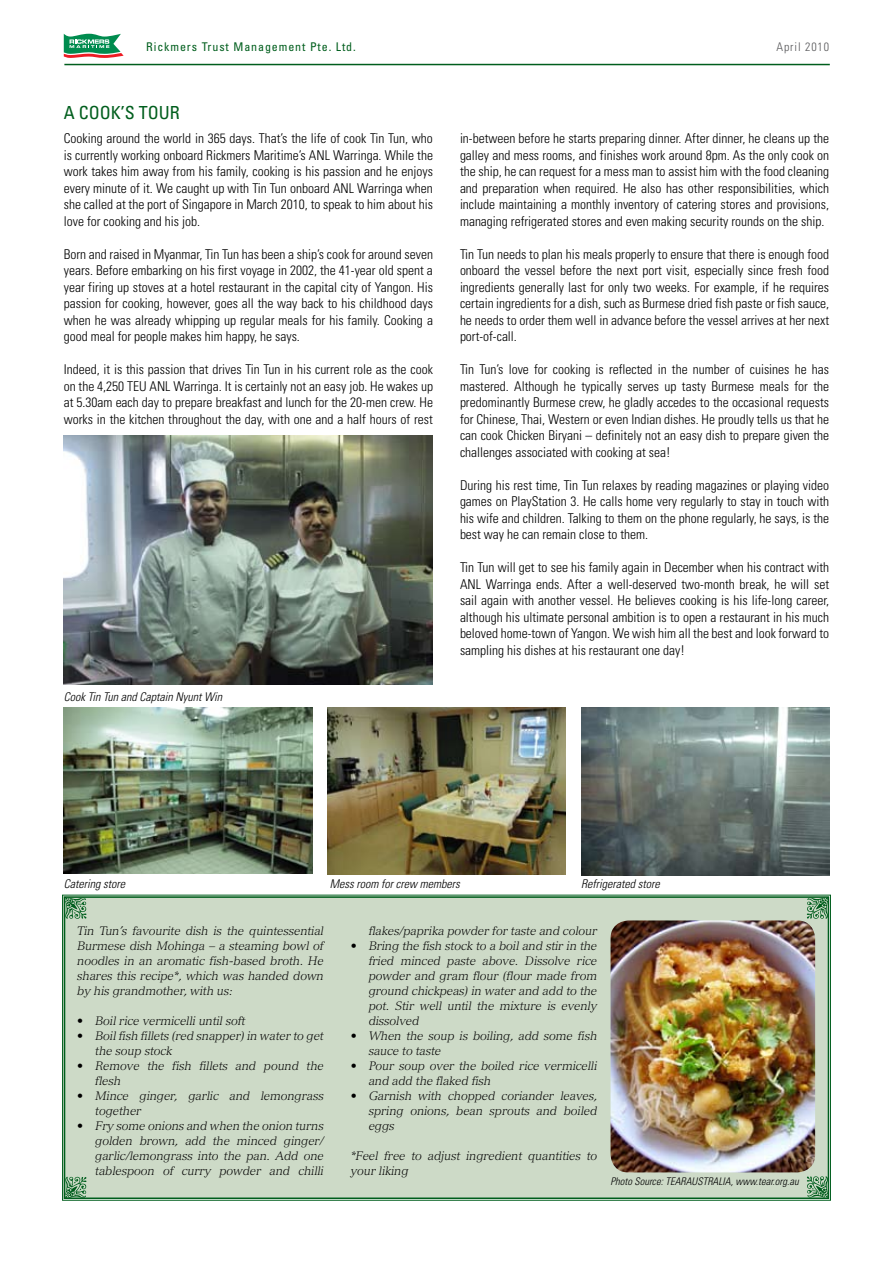
<style>
.page{position:relative;width:893px;height:1263px;background:#fff}
.page>*{position:absolute;margin:0;border:0;box-sizing:border-box;transform-origin:0 0}
.t1{font:condensed 18px "Univers LT Std";color:#005e1d}
.t2{font:300 condensed 13.5px/16.5px "Univers LT Std";color:#000;text-align:justify}
.t3{font:italic 300 12px/15px "Versailles LT Std";color:#000}
.t4{font:italic 300 condensed 12px "Univers LT Std";color:#000}
.t5{font:condensed 12px "Univers LT Std";letter-spacing:.075em;color:#005e1d}
.t6{font:300 condensed 12px "Univers LT Std";letter-spacing:.075em;color:#58585a}
.t7{font:italic 300 condensed 10.5px "Univers LT Std";color:#000}
</style>
<div class="page">
<div style="left:62px;top:895px;width:769px;height:306px;background:#cddac7"></div>
<div style="left:64px;top:896px;width:765px;height:303px;border:2px solid #005e1d"></div>
<img style="left:582px;top:707px;width:247px;height:168px">
<hr style="left:64px;top:64px;width:766px;height:1px;background:#005e1d">
<img style="left:64px;top:436px;width:369px;height:248px">
<img style="left:328px;top:707px;width:237px;height:167px">
<img style="left:64px;top:707px;width:249px;height:167px">
<svg style="left:64px;top:34px;width:60px;height:24px"></svg>
<img style="left:611px;top:920px;width:204px;height:252px;border-radius:18px">
<svg style="left:65px;top:897px;width:21px;height:22px"></svg>
<svg style="left:65px;top:1177px;width:21px;height:21px"></svg>
<svg style="left:807px;top:897px;width:21px;height:22px"></svg>
<svg style="left:807px;top:1176px;width:21px;height:22px"></svg>
<p class="t5" style="left:146px;top:39px;width:211px">Rickmers Trust Management Pte. Ltd.</p>
<p class="t6" style="left:776px;top:40px;width:54px">April 2010</p>
<h1 class="t1" style="left:64px;top:101px;width:113px">a cook’s tour</h1>
<p class="t2" style="left:64px;top:130px;width:371px">Cooking around the world in 365 days. That’s the life of cook Tin Tun, who is currently working onboard Rickmers Maritime’s ANL Warringa. While the work takes him away from his family, cooking is his passion and he enjoys every minute of it. We caught up with Tin Tun onboard ANL Warringa when she called at the port of Singapore in March 2010, to speak to him about his love for cooking and his job.</p>
<p class="t2" style="left:64px;top:245px;width:371px">Born and raised in Myanmar, Tin Tun has been a ship’s cook for around seven years. Before embarking on his first voyage in 2002, the 41-year old spent a year firing up stoves at a hotel restaurant in the capital city of Yangon. His passion for cooking, however, goes all the way back to his childhood days when he was already whipping up regular meals for his family. Cooking a good meal for people makes him happy, he says.</p>
<p class="t2" style="left:64px;top:361px;width:371px">Indeed, it is this passion that drives Tin Tun in his current role as the cook on the 4,250 TEU ANL Warringa. It is certainly not an easy job. He wakes up at 5.30am each day to prepare breakfast and lunch for the 20-men crew. He works in the kitchen throughout the day, with one and a half hours of rest</p>
<p class="t4" style="left:64px;top:689px;width:160px">Cook Tin Tun and Captain Nyunt Win</p>
<p class="t2" style="left:460px;top:130px;width:371px">in-between before he starts preparing dinner. After dinner, he cleans up the galley and mess rooms, and finishes work around 8pm. As the only cook on the ship, he can request for a mess man to assist him with the food cleaning and preparation when required. He also has other responsibilities, which include maintaining a monthly inventory of catering stores and provisions, managing refrigerated stores and even making security rounds on the ship.</p>
<p class="t2" style="left:460px;top:245px;width:371px">Tin Tun needs to plan his meals properly to ensure that there is enough food onboard the vessel before the next port visit, especially since fresh food ingredients generally last for only two weeks. For example, if he requires certain ingredients for a dish, such as Burmese dried fish paste or fish sauce, he needs to order them well in advance before the vessel arrives at her next port-of-call.</p>
<p class="t2" style="left:460px;top:361px;width:371px">Tin Tun’s love for cooking is reflected in the number of cuisines he has mastered. Although he typically serves up tasty Burmese meals for the predominantly Burmese crew, he gladly accedes to the occasional requests for Chinese, Thai, Western or even Indian dishes. He proudly tells us that he can cook Chicken Biryani – definitely not an easy dish to prepare given the challenges associated with cooking at sea!</p>
<p class="t2" style="left:460px;top:476px;width:371px">During his rest time, Tin Tun relaxes by reading magazines or playing video games on PlayStation 3. He calls home very regularly to stay in touch with his wife and children. Talking to them on the phone regularly, he says, is the best way he can remain close to them.</p>
<p class="t2" style="left:460px;top:559px;width:371px">Tin Tun will get to see his family again in December when his contract with ANL Warringa ends. After a well-deserved two-month break, he will set sail again with another vessel. He believes cooking is his life-long career, although his ultimate personal ambition is to open a restaurant in his much beloved home-town of Yangon. We wish him all the best and look forward to sampling his dishes at his restaurant one day!</p>
<p class="t4" style="left:64px;top:877px;width:63px">Catering store</p>
<p class="t4" style="left:330px;top:877px;width:131px">Mess room for crew members</p>
<p class="t4" style="left:581px;top:877px;width:80px">Refrigerated store</p>
<p class="t3" style="left:77px;top:923px;width:248px;text-align:justify">Tin Tun’s favourite dish is the quintessential Burmese dish Mohinga – a steaming bowl of noodles in an aromatic fish-based broth. He shares this recipe*, which was handed down by his grandmother, with us:</p>
<p class="t3" style="left:77px;top:1013px;width:170px">• Boil rice vermicelli until soft</p>
<p class="t3" style="left:95px;top:1028px;width:230px;text-indent:-18px">• Boil fish fillets (red snapper) in water to get the soup stock</p>
<p class="t3" style="left:95px;top:1058px;width:230px;text-indent:-18px">• Remove the fish fillets and pound the flesh</p>
<p class="t3" style="left:95px;top:1088px;width:230px;text-indent:-18px">• Mince ginger, garlic and lemongrass together</p>
<p class="t3" style="left:95px;top:1118px;width:230px;text-align:justify;text-indent:-18px">• Fry some onions and when the onion turns golden brown, add the minced ginger/ garlic/lemongrass into the pan. Add one tablespoon of curry powder and chilli</p>
<p class="t3" style="left:369px;top:923px;width:230px">flakes/paprika powder for taste and colour</p>
<p class="t3" style="left:369px;top:938px;width:230px;text-align:justify;text-indent:-18px">• Bring the fish stock to a boil and stir in the fried minced paste above. Dissolve rice powder and gram flour (flour made from ground chickpeas) in water and add to the pot. Stir well until the mixture is evenly dissolved</p>
<p class="t3" style="left:369px;top:1028px;width:230px;text-indent:-18px">• When the soup is boiling, add some fish sauce to taste</p>
<p class="t3" style="left:369px;top:1058px;width:230px;text-indent:-18px">• Pour soup over the boiled rice vermicelli and add the flaked fish</p>
<p class="t3" style="left:369px;top:1088px;width:230px;text-align:justify;text-indent:-18px">• Garnish with chopped coriander leaves, spring onions, bean sprouts and boiled eggs</p>
<p class="t3" style="left:351px;top:1148px;width:248px">*Feel free to adjust ingredient quantities to your liking</p>
<p class="t7" style="left:611px;top:1174px;width:190px">Photo Source: TEARAUSTRALIA, www.tear.org.au</p>
</div>
